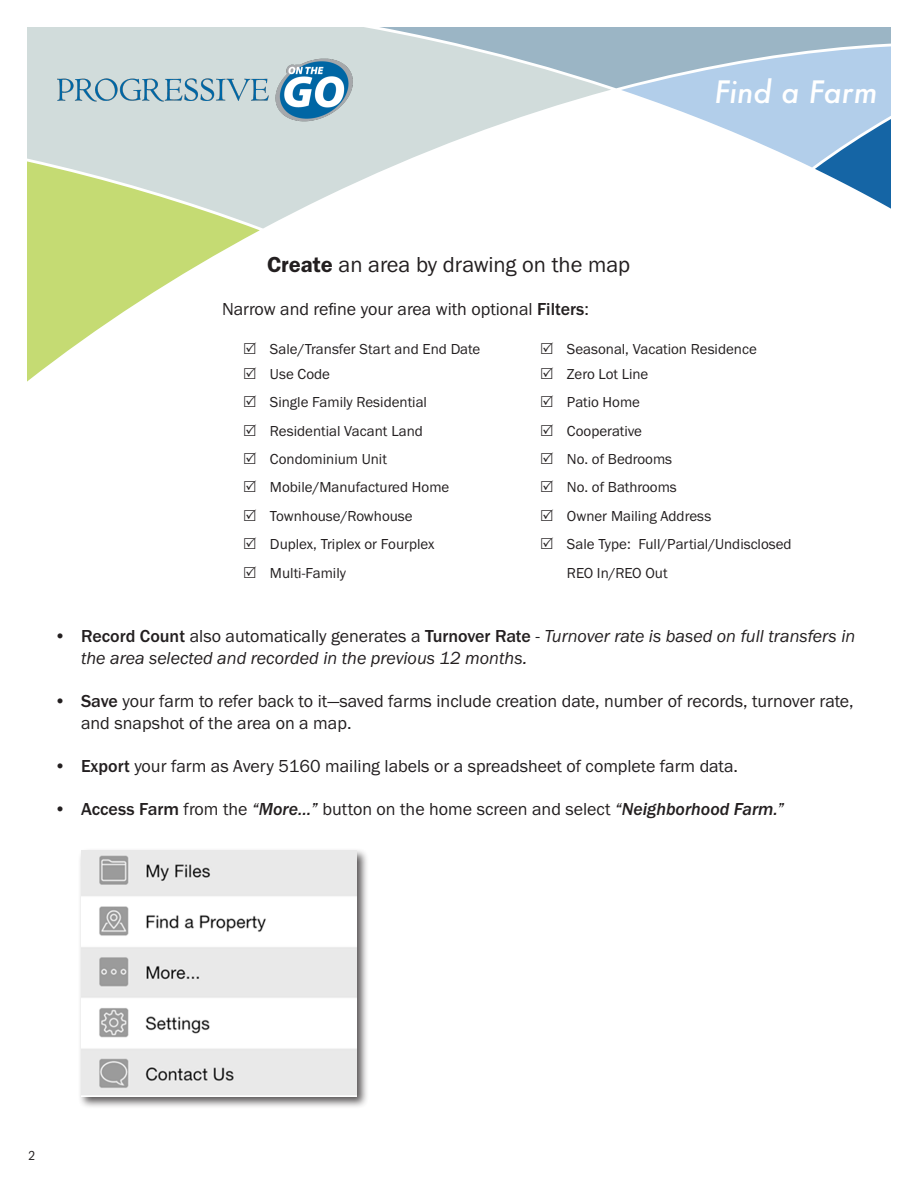
<style>
.page{position:relative;width:918px;height:1188px;background:#fff}
.page>*{position:absolute;margin:0;border:0;box-sizing:border-box;transform-origin:0 0}
.t1{font:italic 500 30px "Futura";color:#fff}
.t2{font:22.5px "Franklin Gothic URW Boo";color:#231f20}
.t3{font:18px/21.6px "Franklin Gothic URW Boo";color:#231f20}
.t4{font:18px/21.6px "Franklin Gothic URW Boo Ita";color:#231f20}
.t5{font:15px "Franklin Gothic URW Boo";color:#231f20}
.t6{font:13.5px "Franklin Gothic URW Con Boo";color:#231f20}
.s1{font-family:"Franklin Gothic URW Dem"}
.s2{font-family:"Franklin Gothic URW";font-weight:500}
.s3{font-family:"Franklin Gothic URW Boo"}
.s4{font-family:"Franklin Gothic URW Med Ita"}
</style>
<div class="page">
<svg style="left:27px;top:27px;width:352px;height:202px;background:#d6dfdf"></svg>
<svg style="left:27px;top:161px;width:233px;height:221px"></svg>
<svg style="left:379px;top:27px;width:512px;height:182px"></svg>
<img style="left:45px;top:49px;width:319px;height:81px">
<div style="left:78px;top:848px;width:291px;height:261px;background:#231f20;opacity:.75"></div>
<img style="left:81px;top:851px;width:276px;height:245px">
<svg style="left:166px;top:354px;width:16px;height:1px"></svg>
<svg style="left:244px;top:343px;width:12px;height:11px"></svg>
<svg style="left:136px;top:379px;width:16px;height:1px"></svg>
<svg style="left:244px;top:367px;width:12px;height:12px"></svg>
<p class="t1" style="left:715px;top:71px;width:164px">Find a Farm</p>
<p class="t2" style="left:267px;top:250px;width:365px"><span class="s1">Create</span> an area by drawing on the map</p>
<p class="t3" style="left:222px;top:298px;width:368px">Narrow and refine your area with optional <span class="s2">Filters</span>:</p>
<p class="t5" style="left:270px;top:340px;width:212px">Sale/Transfer Start and End Date</p>
<p class="t5" style="left:567px;top:340px;width:191px">Seasonal, Vacation Residence</p>
<p class="t5" style="left:270px;top:365px;width:62px">Use Code</p>
<p class="t5" style="left:567px;top:365px;width:83px">Zero Lot Line</p>
<p class="t5" style="left:270px;top:393px;width:159px">Single Family Residential</p>
<p class="t5" style="left:567px;top:393px;width:75px">Patio Home</p>
<p class="t5" style="left:270px;top:421px;width:154px">Residential Vacant Land</p>
<p class="t5" style="left:567px;top:421px;width:77px">Cooperative</p>
<p class="t5" style="left:270px;top:450px;width:119px">Condominium Unit</p>
<p class="t5" style="left:567px;top:450px;width:107px">No. of Bedrooms</p>
<p class="t5" style="left:270px;top:478px;width:181px">Mobile/Manufactured Home</p>
<p class="t5" style="left:567px;top:478px;width:111px">No. of Bathrooms</p>
<p class="t5" style="left:270px;top:506px;width:144px">Townhouse/Rowhouse</p>
<p class="t5" style="left:567px;top:506px;width:146px">Owner Mailing Address</p>
<p class="t5" style="left:270px;top:535px;width:166px">Duplex, Triplex or Fourplex</p>
<p class="t5" style="left:567px;top:535px;width:226px">Sale Type: Full/Partial/Undisclosed</p>
<p class="t5" style="left:270px;top:563px;width:77px">Multi-Family</p>
<p class="t5" style="left:567px;top:563px;width:102px">REO In/REO Out</p>
<p class="t4" style="left:81px;top:625px;width:776px;text-indent:-27px"><span class="s3">•</span> <span class="s2">Record Count</span> <span class="s3">also automatically generates a</span> <span class="s2">Turnover Rate</span> <span class="s3">-</span> Turnover rate is based on full transfers in the area selected and recorded in the previous 12 months.</p>
<p class="t3" style="left:81px;top:690px;width:774px;text-indent:-27px">• <span class="s2">Save</span> your farm to refer back to it—saved farms include creation date, number of records, turnover rate, and snapshot of the area on a map.</p>
<p class="t3" style="left:54px;top:755px;width:686px">• <span class="s2">Export</span> your farm as Avery 5160 mailing labels or a spreadsheet of complete farm data.</p>
<p class="t3" style="left:54px;top:798px;width:732px">• <span class="s2">Access Farm</span> from the <span class="s4">“More…”</span> button on the home screen and select <span class="s4">“Neighborhood Farm.”</span></p>
<p class="t6" style="left:28px;top:1147px;width:8px">2</p>
</div>
